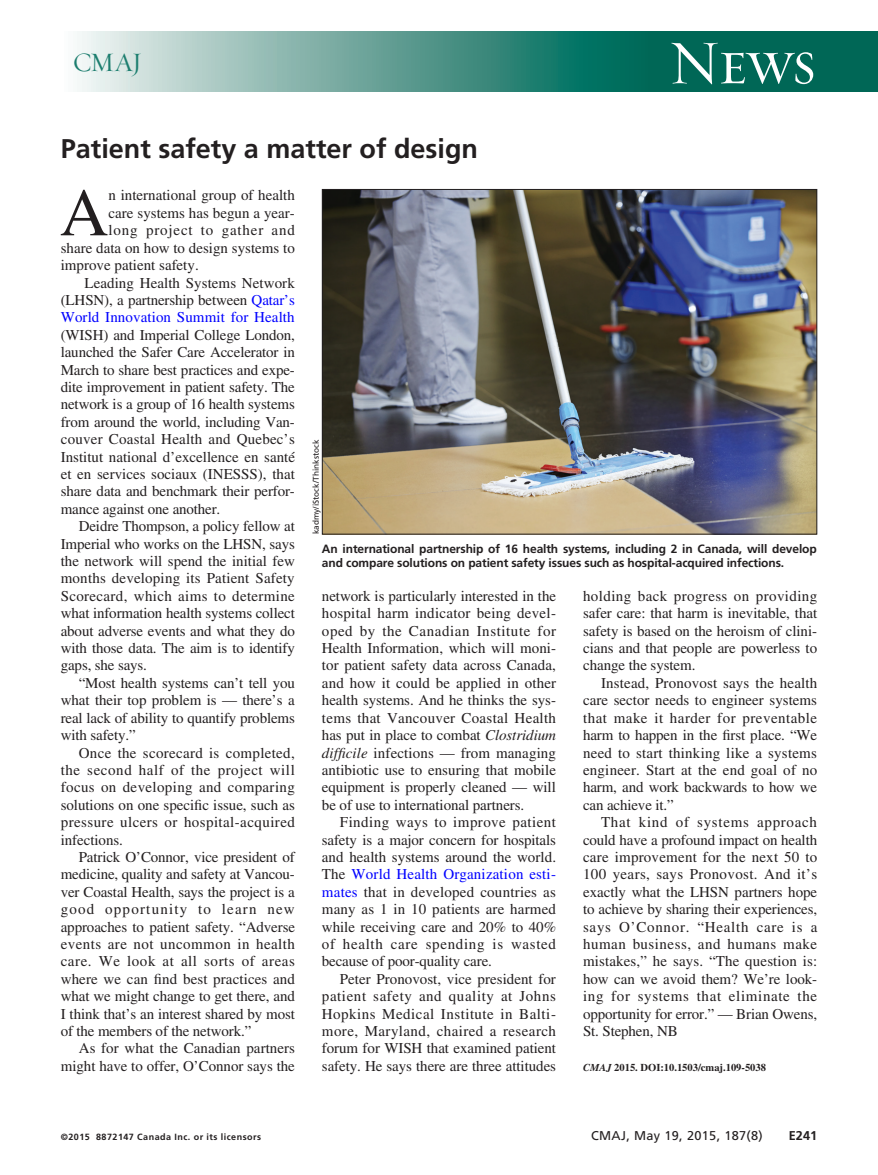
<style>
.page{position:relative;width:878px;height:1175px;background:#fff}
.page>*{position:absolute;margin:0;border:0;box-sizing:border-box;transform-origin:0 0}
.DC{font:67.5px "Times LT Std";color:#231f20}
.t1{font:63px "Requiem Display HTF Small Caps";color:#fff}
.T18{font:700 27px "Frutiger LT Std";color:#231f20}
.t2{font:27px "Requiem Display HTF Roman";color:#1d7e6f}
.DC-2{font:15px/17.4px "Times LT Std";letter-spacing:-.005em;color:#231f20;text-align:justify}
.DC-3{font:15px "Times LT Std";letter-spacing:.055em;color:#231f20}
.t3{font:12.75px "Frutiger LT Std";letter-spacing:.025em;color:#231f20}
.t4{font:700 12.75px "Frutiger LT Std";color:#231f20}
.FIG{font:700 12px/14.2px "Frutiger LT Std";letter-spacing:-.01em;color:#231f20}
.DOI{font:700 10.5px "Times LT Std";color:#231f20}
.t5{font:700 9px "Frutiger LT Std";letter-spacing:.05em;color:#231f20}
.PC{font:8.25px "Frutiger LT Std";color:#231f20}
.s1{color:#00f}
.s2{font-style:italic}
</style>
<div class="page">
<div style="left:618px;top:32px;width:260px;height:60px;background:#006756"></div>
<div style="left:61px;top:32px;width:586px;height:60px;background:linear-gradient(to right,#f6f4f3,#00614f)"></div>
<img style="left:324px;top:191px;width:491px;height:341px">
<h3 class="t2" style="left:73px;top:46px;width:71px">CMAJ</h3>
<p class="T18" style="left:61px;top:133px;width:419px">Patient safety a matter of design</p>
<h2 class="t1" style="left:668px;top:26px;width:150px">News</h2>
<p class="DC" style="left:60px;top:175px;width:50px">A</p>
<p class="DC-2" style="left:109px;top:187px;width:188px">n international group of health</p>
<p class="DC-2" style="left:109px;top:204px;width:188px">care systems has begun a year-</p>
<p class="DC-3" style="left:109px;top:222px;width:188px">long project to gather and</p>
<p class="DC-2" style="left:61px;top:239px;width:236px">share data on how to design systems to</p>
<p class="DC-2" style="left:61px;top:256px;width:139px">improve patient safety.</p>
<p class="DC-2" style="left:61px;top:274px;width:236px;text-indent:24px">Leading Health Systems Network (LHSN), a partnership between <span class="s1">Qatar’s World Innovation Summit for Health </span>(WISH) and Imperial College London, launched the Safer Care Accelerator in March to share best practices and expe&shy;dite improvement in patient safety. The network is a group of 16 health systems from around the world, including Van&shy;couver Coastal Health and Quebec’s Institut national d’excellence en santé et en services sociaux (INESSS), that share data and benchmark their perfor&shy;mance against one another.</p>
<p class="DC-2" style="left:61px;top:517px;width:236px;text-indent:18px">Deidre Thompson, a policy fellow at Imperial who works on the LHSN, says the network will spend the initial few months developing its Patient Safety Scorecard, which aims to determine what information health systems collect about adverse events and what they do with those data. The aim is to identify gaps, she says.</p>
<p class="DC-2" style="left:61px;top:674px;width:236px;text-indent:18px">“Most health systems can’t tell you what their top problem is — there’s a real lack of ability to quantify problems with safety.”</p>
<p class="DC-2" style="left:61px;top:743px;width:236px;text-indent:18px">Once the scorecard is completed, the second half of the project will focus on developing and comparing solutions on one specific issue, such as pressure ulcers or hospital-acquired infections.</p>
<p class="DC-2" style="left:61px;top:848px;width:236px;text-indent:18px">Patrick O’Connor, vice president of medicine, quality and safety at Vancou&shy;ver Coastal Health, says the project is a good opportunity to learn new approaches to patient safety. “Adverse events are not uncommon in health care. We look at all sorts of areas where we can find best practices and what we might change to get there, and I think that’s an interest shared by most of the members of the network.”</p>
<p class="DC-2" style="left:61px;top:1039px;width:236px;text-align:right">As for what the Canadian partners might have to offer, O’Connor says the</p>
<p class="PC" style="left:311px;top:534px;width:96px;rotate:-90deg">kadmy/iStock/Thinkstock</p>
<p class="FIG" style="left:322px;top:541px;width:496px">An international partnership of 16 health systems, including 2 in Canada, will develop and compare solutions on patient safety issues such as hospital-acquired infections.</p>
<p class="DC-2" style="left:322px;top:587px;width:236px">network is particularly interested in the hospital harm indicator being devel&shy;oped by the Canadian Institute for Health Information, which will moni&shy;tor patient safety data across Canada, and how it could be applied in other health systems. And he thinks the sys&shy;tems that Vancouver Coastal Health has put in place to combat <span class="s2">Clostridium difficile</span> infections — from managing antibiotic use to ensuring that mobile equipment is properly cleaned — will be of use to international partners.</p>
<p class="DC-2" style="left:322px;top:813px;width:236px;text-indent:18px">Finding ways to improve patient safety is a major concern for hospitals and health systems around the world.<br>The <span class="s1">World Health Organization esti&shy;mates</span> that in developed countries as many as 1 in 10 patients are harmed while receiving care and 20% to 40% of health care spending is wasted because of poor-quality care.</p>
<p class="DC-2" style="left:322px;top:970px;width:236px;text-indent:18px">Peter Pronovost, vice president for patient safety and quality at Johns Hopkins Medical Institute in Balti&shy;more, Maryland, chaired a research forum for WISH that examined patient safety. He says there are three attitudes</p>
<p class="DC-2" style="left:583px;top:587px;width:236px">holding back progress on providing safer care: that harm is inevitable, that safety is based on the heroism of clini&shy;cians and that people are powerless to change the system.</p>
<p class="DC-2" style="left:583px;top:674px;width:236px;text-indent:18px">Instead, Pronovost says the health care sector needs to engineer systems that make it harder for preventable harm to happen in the first place. “We need to start thinking like a systems engineer. Start at the end goal of no harm, and work backwards to how we can achieve it.”</p>
<p class="DC-2" style="left:583px;top:813px;width:236px;text-indent:18px">That kind of systems approach could have a profound impact on health care improvement for the next 50 to 100 years, says Pronovost. And it’s exactly what the LHSN partners hope to achieve by sharing their experiences, says O’Connor. “Health care is a human business, and humans make mistakes,” he says. “The question is: how can we avoid them? We’re look&shy;ing for systems that eliminate the opportunity for error.” — Brian Owens, St. Stephen, NB</p>
<p class="DOI" style="left:583px;top:1061px;width:184px"><span class="s2">CMAJ</span> 2015. DOI:10.1503/cmaj.109-5038</p>
<p class="t5" style="left:61px;top:1131px;width:202px">©2015 8872147 Canada Inc. or its licensors</p>
<p class="t3" style="left:591px;top:1127px;width:173px">CMAJ, May 19, 2015, 187(8)</p>
<p class="t4" style="left:788px;top:1127px;width:30px">E241</p>
</div>
